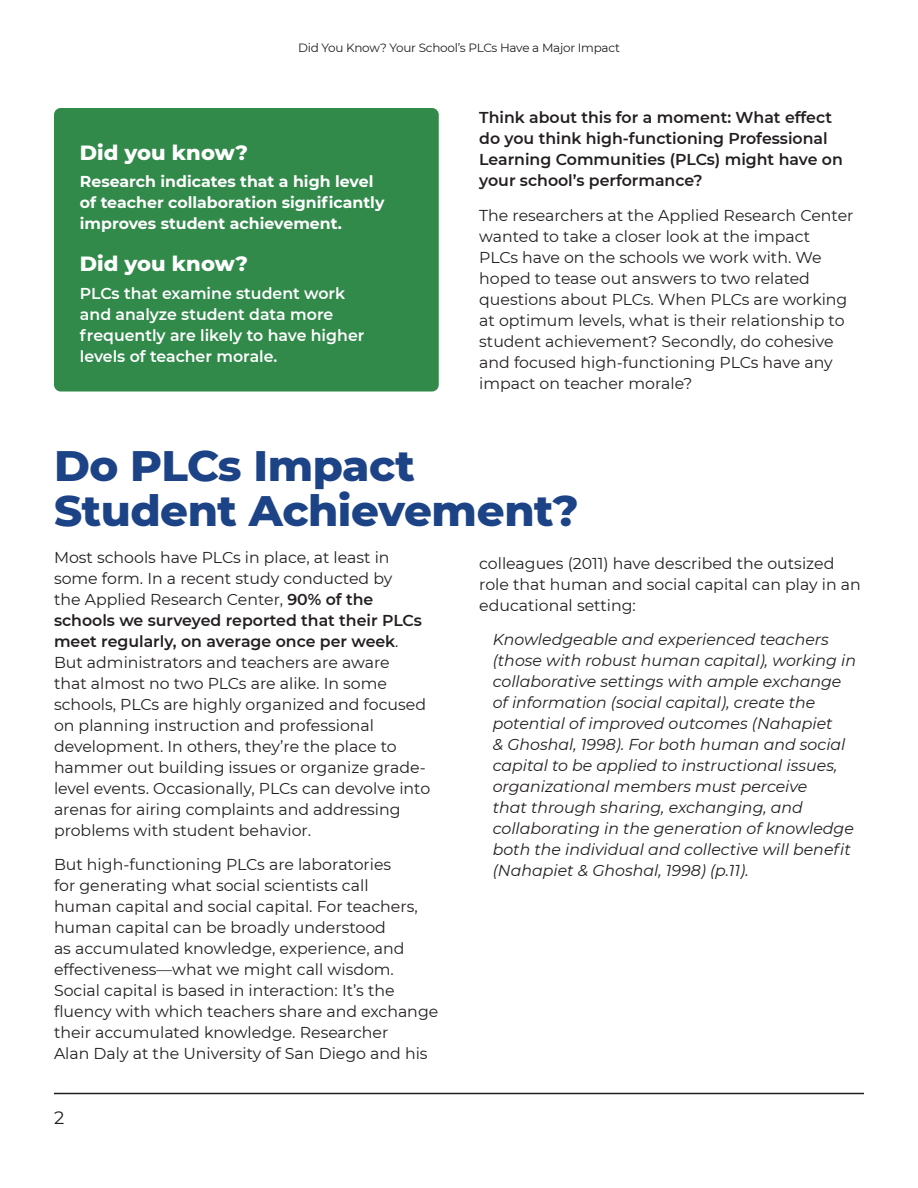
<style>
.page{position:relative;width:918px;height:1188px;background:#fff}
.page>*{position:absolute;margin:0;border:0;box-sizing:border-box;transform-origin:0 0}
.t1{font:800 43.5px/45px "Montserrat";letter-spacing:-.01em;color:#1d4387}
.SubHead{font:800 21px "Montserrat";color:#fff}
.t2{font:18px "Montserrat";color:#231f20}
.Body_Copy{font:15.75px/21px "Montserrat";color:#231f20}
.Body_Copy-2{font:italic 15.75px/21px "Montserrat";color:#231f20}
.Body_Copy-3{font:600 15.75px/21px "Montserrat";color:#231f20}
.Body_Copy-4{font:600 15.75px/21px "Montserrat";color:#fff}
.Body_Copy-5{font:700 15.75px/21px "Montserrat";color:#fff}
.t3{font:12px "Montserrat";letter-spacing:-.02em;color:#231f20}
.s1{font-weight:600}
</style>
<div class="page">
<hr style="left:54px;top:1093px;width:810px;height:1px;background:#231f20">
<div style="left:54px;top:108px;width:385px;height:284px;background:#31894a;border-radius:7px"></div>
<p class="t3" style="left:298px;top:40px;width:323px">Did You Know? Your School’s PLCs Have a Major Impact</p>
<p class="SubHead" style="left:80px;top:137px;width:170px">Did you know?</p>
<p class="Body_Copy-5" style="left:80px;top:171px;width:306px">Research indicates that a high level of teacher collaboration significantly improves student achievement.</p>
<p class="SubHead" style="left:80px;top:249px;width:170px">Did you know?</p>
<p class="Body_Copy-4" style="left:80px;top:282px;width:286px">PLCs that examine student work and analyze student data more frequently are likely to have higher levels of teacher morale.</p>
<p class="Body_Copy-3" style="left:479px;top:106px;width:365px">Think about this for a moment: What effect do you think high-functioning Professional Learning Communities (PLCs) might have on your school’s performance?</p>
<p class="Body_Copy" style="left:479px;top:204px;width:376px">The researchers at the Applied Research Center wanted to take a closer look at the impact<br>PLCs have on the schools we work with. We hoped to tease out answers to two related questions about PLCs. When PLCs are working at optimum levels, what is their relationship to student achievement? Secondly, do cohesive and focused high-functioning PLCs have any impact on teacher morale?</p>
<p class="t1" style="left:54px;top:440px;width:526px">Do PLCs Impact<br>Student Achievement?</p>
<p class="Body_Copy" style="left:54px;top:546px;width:378px">Most schools have PLCs in place, at least in some form. In a recent study conducted by<br>the Applied Research Center, <span class="s1">90% of the schools we surveyed reported that their PLCs meet regularly, on average once per week</span>.<br>But administrators and teachers are aware<br>that almost no two PLCs are alike. In some schools, PLCs are highly organized and focused on planning instruction and professional development. In others, they’re the place to hammer out building issues or organize grade&shy;level events. Occasionally, PLCs can devolve into arenas for airing complaints and addressing problems with student behavior.</p>
<p class="Body_Copy" style="left:54px;top:854px;width:386px">But high-functioning PLCs are laboratories<br>for generating what social scientists call<br>human capital and social capital. For teachers, human capital can be broadly understood<br>as accumulated knowledge, experience, and effectiveness—what we might call wisdom.<br>Social capital is based in interaction: It’s the fluency with which teachers share and exchange their accumulated knowledge. Researcher<br>Alan Daly at the University of San Diego and his</p>
<p class="t2" style="left:54px;top:1106px;width:12px">2</p>
<p class="Body_Copy" style="left:479px;top:552px;width:383px">colleagues (2011) have described the outsized role that human and social capital can play in an educational setting:</p>
<p class="Body_Copy-2" style="left:493px;top:629px;width:365px">Knowledgeable and experienced teachers (those with robust human capital), working in collaborative settings with ample exchange of information (social capital), create the potential of improved outcomes (Nahapiet<br>&amp; Ghoshal, 1998). For both human and social capital to be applied to instructional issues, organizational members must perceive<br>that through sharing, exchanging, and collaborating in the generation of knowledge both the individual and collective will benefit (Nahapiet &amp; Ghoshal, 1998) (p.11).</p>
</div>
